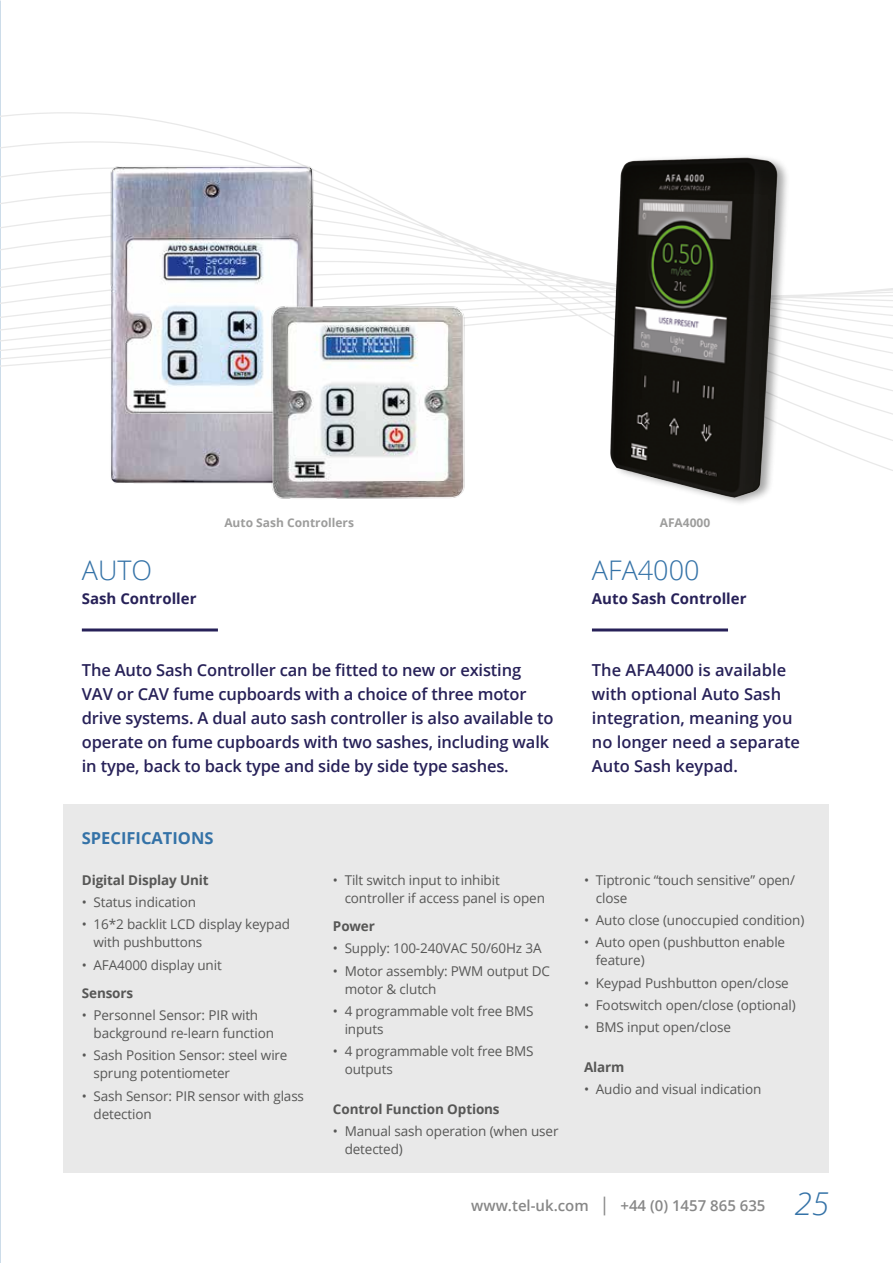
<style>
.page{position:relative;width:893px;height:1263px;background:#fff}
.page>*{position:absolute;margin:0;border:0;box-sizing:border-box;transform-origin:0 0}
.t1{font:300 27px "Open Sans";color:#3472a7}
.t2{font:600 16.5px/24px "Open Sans";letter-spacing:-.01em;color:#272158}
.t3{font:700 16.5px "Open Sans";color:#3472a7}
.t4{font:600 15px "Open Sans";color:#878787}
.t5{font:700 15px "Open Sans";color:#272158}
.t6{font:13.5px/18px "Open Sans";letter-spacing:-.01em;color:#575756}
.t7{font:700 13.5px "Open Sans";letter-spacing:-.01em;color:#575756}
.t8{font:700 12px "Open Sans";color:#9d9d9c}
.s1{font-size:18.75px}
.s2{font-weight:300;font-style:italic;font-size:31.5px;color:#3472a7}
</style>
<div class="page">
<div style="left:64px;top:804px;width:765px;height:368px;background:#e9e9e9"></div>
<svg style="left:0;top:0;width:893px;height:510px"></svg>
<hr style="left:592px;top:628px;width:136px;height:3px;background:#272158">
<img style="left:99px;top:157px;width:225px;height:339px">
<img style="left:262px;top:300px;width:210px;height:206px">
<div style="left:592px;top:148px;width:202px;height:368px;background:#000;opacity:.35"></div>
<hr style="left:82px;top:628px;width:136px;height:3px;background:#272158">
<h1 class="t1" style="left:82px;top:552px;width:72px">AUTO</h1>
<p class="t5" style="left:82px;top:588px;width:116px">Sash Controller</p>
<p class="t8" style="left:224px;top:514px;width:131px">Auto Sash Controllers</p>
<p class="t8" style="left:660px;top:514px;width:52px">AFA4000</p>
<h1 class="t1" style="left:592px;top:552px;width:109px">AFA4000</h1>
<p class="t5" style="left:592px;top:588px;width:156px">Auto Sash Controller</p>
<p class="t2" style="left:82px;top:658px;width:473px">The Auto Sash Controller can be fitted to new or existing VAV or CAV fume cupboards with a choice of three motor drive systems. A dual auto sash controller is also available to operate on fume cupboards with two sashes, including walk in type, back to back type and side by side type sashes.</p>
<p class="t3" style="left:82px;top:827px;width:133px">SPECIFICATIONS</p>
<p class="t7" style="left:82px;top:870px;width:128px">Digital Display Unit</p>
<p class="t6" style="left:82px;top:893px;width:116px">• Status indication</p>
<p class="t6" style="left:94px;top:915px;width:198px;text-indent:-12px">• 16*2 backlit LCD display keypad with pushbuttons</p>
<p class="t6" style="left:82px;top:955px;width:141px">• AFA4000 display unit</p>
<p class="t7" style="left:82px;top:983px;width:53px">Sensors</p>
<p class="t6" style="left:94px;top:1006px;width:182px;text-indent:-12px">• Personnel Sensor: PIR with background re-learn function</p>
<p class="t6" style="left:94px;top:1046px;width:195px;text-indent:-12px">• Sash Position Sensor: steel wire sprung potentiometer</p>
<p class="t6" style="left:94px;top:1086px;width:212px;text-indent:-12px">• Sash Sensor: PIR sensor with glass detection</p>
<p class="t6" style="left:345px;top:870px;width:202px;text-indent:-12px">• Tilt switch input to inhibit controller if access panel is open</p>
<p class="t7" style="left:333px;top:917px;width:43px">Power</p>
<p class="t6" style="left:333px;top:939px;width:210px">• Supply: 100-240VAC 50/60Hz 3A</p>
<p class="t6" style="left:345px;top:961px;width:207px;text-indent:-12px">• Motor assembly: PWM output DC motor &amp; clutch</p>
<p class="t6" style="left:345px;top:1001px;width:191px;text-indent:-12px">• 4 programmable volt free BMS inputs</p>
<p class="t6" style="left:345px;top:1042px;width:191px;text-indent:-12px">• 4 programmable volt free BMS outputs</p>
<p class="t7" style="left:333px;top:1099px;width:168px">Control Function Options</p>
<p class="t6" style="left:345px;top:1122px;width:215px;text-indent:-12px">• Manual sash operation (when user detected)</p>
<p class="t2" style="left:592px;top:658px;width:210px">The AFA4000 is available with optional Auto Sash integration, meaning you no longer need a separate<br>Auto Sash keypad.</p>
<p class="t6" style="left:596px;top:870px;width:201px;text-indent:-12px">• Tiptronic “touch sensitive” open/ close</p>
<p class="t6" style="left:584px;top:911px;width:222px">• Auto close (unoccupied condition)</p>
<p class="t6" style="left:596px;top:933px;width:191px;text-indent:-12px">• Auto open (pushbutton enable feature)</p>
<p class="t6" style="left:584px;top:973px;width:206px">• Keypad Pushbutton open/close</p>
<p class="t6" style="left:584px;top:995px;width:213px">• Footswitch open/close (optional)</p>
<p class="t6" style="left:584px;top:1018px;width:148px">• BMS input open/close</p>
<p class="t7" style="left:584px;top:1057px;width:42px">Alarm</p>
<p class="t6" style="left:584px;top:1080px;width:179px">• Audio and visual indication</p>
<p class="t4" style="left:471px;top:1195px;width:359px">www.tel-uk.com <span class="s1">|</span> +44 (0) 1457 865 635 <span class="s2">25</span></p>
</div>
